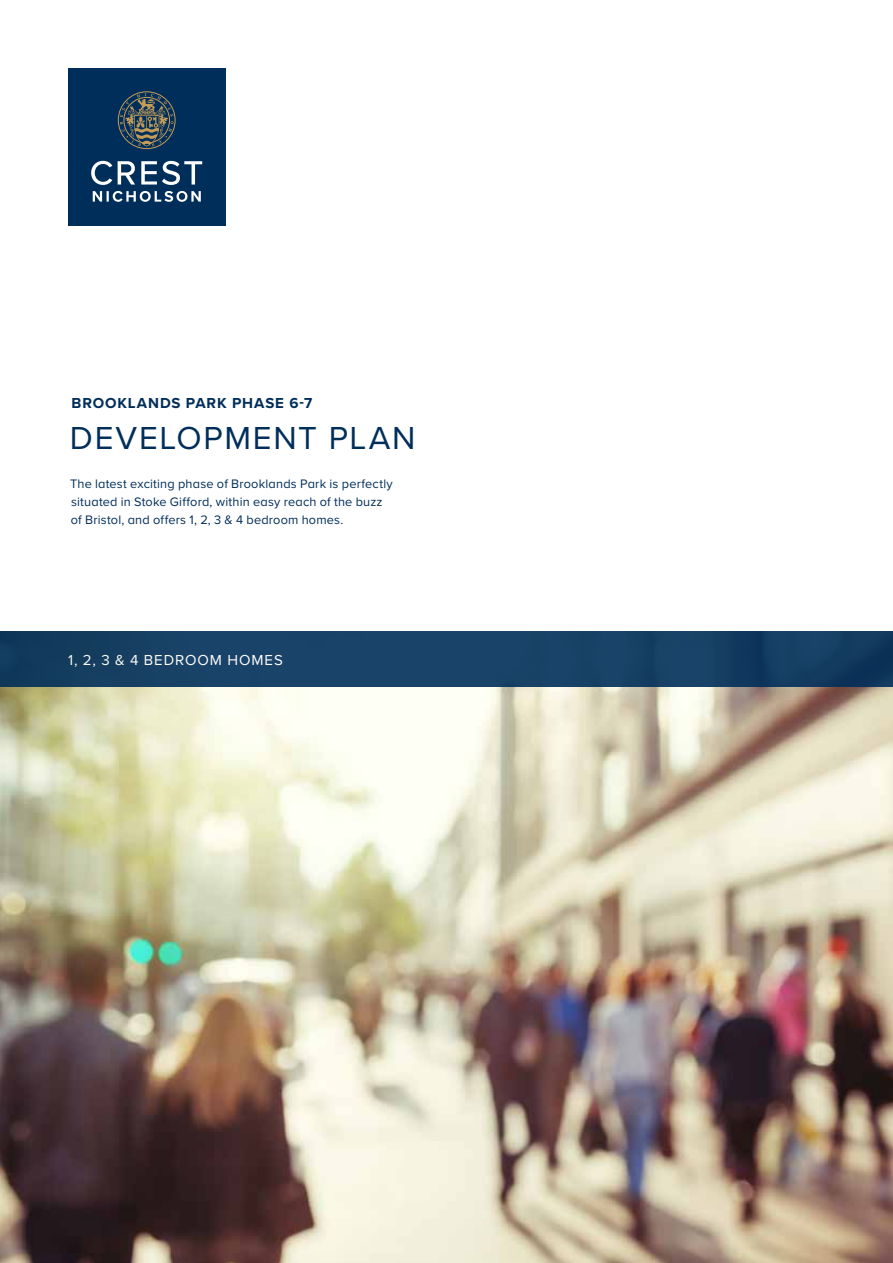
<style>
.page{position:relative;width:893px;height:1263px;background:#fff}
.page>*{position:absolute;margin:0;border:0;box-sizing:border-box;transform-origin:0 0}
.t1{font:33px "Proxima Nova";letter-spacing:.05em;color:#002e5a}
.FRONT_Development_Name{font:700 15px "Proxima Nova";letter-spacing:.06em;color:#002e5a}
.t2{font:15px "Proxima Nova";letter-spacing:.06em;color:#fff}
.Description{font:12.75px/18px "Proxima Nova";letter-spacing:.015em;color:#002e5a}
</style>
<div class="page">
<img style="left:0;top:687px;width:893px;height:576px">
<div style="left:68px;top:68px;width:157px;height:157px;background:#002e5a"></div>
<svg style="left:93px;top:191px;width:108px;height:11px"></svg>
<svg style="left:91px;top:161px;width:111px;height:24px"></svg>
<svg style="left:118px;top:91px;width:58px;height:58px"></svg>
<div style="left:0;top:631px;width:893px;height:56px;background:linear-gradient(to right,#174165,#163e65)"></div>
<p class="FRONT_Development_Name" style="left:72px;top:392px;width:242px">BROOKLANDS PARK PHASE 6-7</p>
<p class="t1" style="left:70px;top:413px;width:347px">DEVELOPMENT PLAN</p>
<p class="Description" style="left:70px;top:474px;width:324px">The latest exciting phase of Brooklands Park is perfectly situated in Stoke Gifford, within easy reach of the buzz of Bristol, and offers 1, 2, 3 &amp; 4 bedroom homes.</p>
<p class="t2" style="left:68px;top:649px;width:216px">1, 2, 3 &amp; 4 BEDROOM HOMES</p>
</div>
